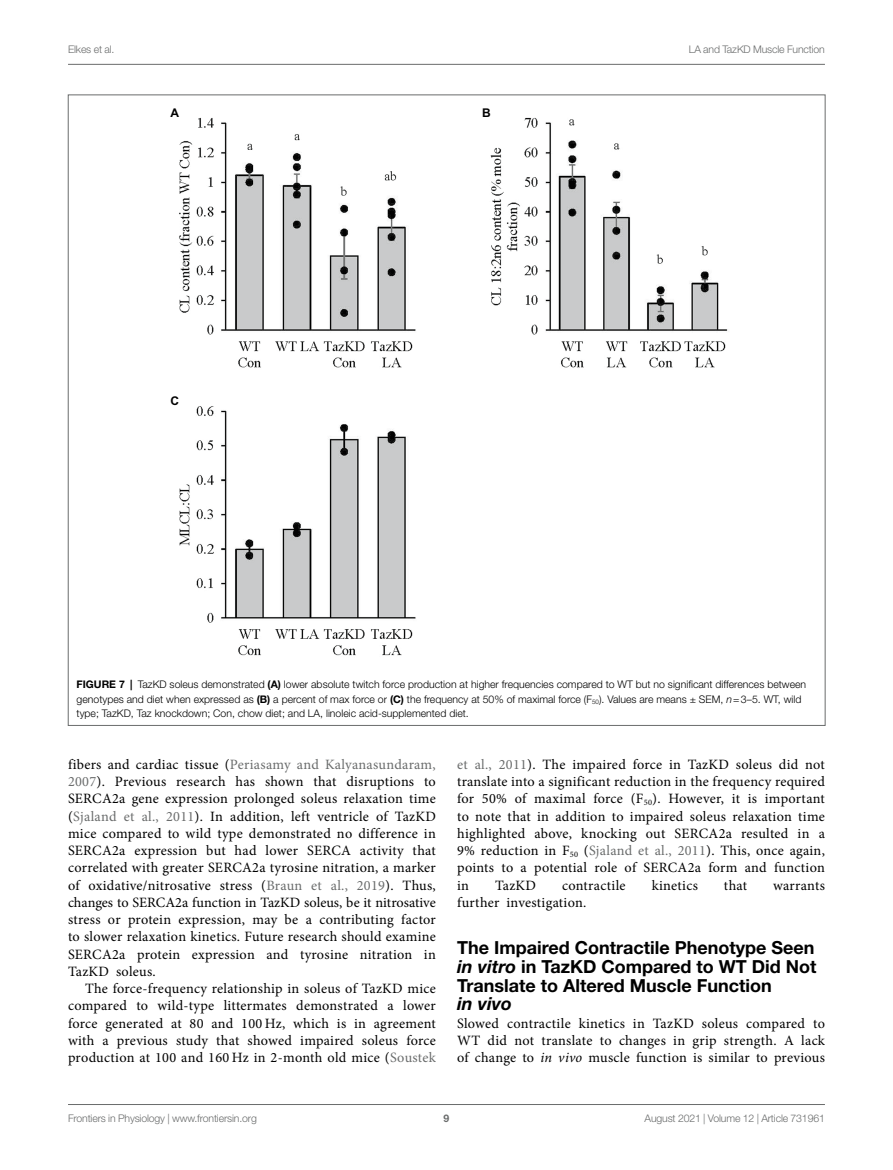
<style>
.page{position:relative;width:893px;height:1170px;background:#fff}
.page>*{position:absolute;margin:0;border:0;box-sizing:border-box;transform-origin:0 0}
.HEAD_2{font:700 18px/18.8px "Helvetica Neue LT Std";color:#000}
.TEXT{font:14.25px/17.2px "Minion Pro";letter-spacing:.02em;color:#000;text-align:justify}
.TEXT_FLUSH{font:14.25px/17.2px "Minion Pro";letter-spacing:.015em;color:#000;text-align:justify}
.t1{font:700 12px "Arial";color:#000}
.FIG_LEG{font:300 10.5px/14.2px "Helvetica Neue LT Std";color:#000}
.t2{font:300 10.5px "Helvetica Neue LT Std";letter-spacing:-.015em;color:#6a6c6c}
.t3{font:700 10.5px "Helvetica Neue LT Std";color:#6a6c6c}
.s1{font-weight:700}
.s2{font-style:italic}
.s3{color:#6a6c6c}
</style>
<div class="page">
<hr style="left:68px;top:64px;width:757px;height:1px;background:#6a6c6c">
<hr style="left:68px;top:1104px;width:757px;height:1px;background:#6a6c6c">
<img style="left:179px;top:117px;width:549px;height:539px">
<p class="t2" style="left:68px;top:42px;width:48px">Elkes et al.</p>
<p class="t2" style="left:689px;top:42px;width:138px">LA and TazKD Muscle Function</p>
<p class="t1" style="left:170px;top:105px;width:10px">A</p>
<p class="t1" style="left:170px;top:393px;width:10px">C</p>
<p class="t1" style="left:482px;top:105px;width:10px">B</p>
<p class="FIG_LEG" style="left:77px;top:677px;width:731px"><span class="s1">FIGURE 7 |</span> TazKD soleus demonstrated <span class="s1">(A)</span> lower absolute twitch force production at higher frequencies compared to WT but no significant differences between genotypes and diet when expressed as <span class="s1">(B)</span> a percent of max force or <span class="s1">(C)</span> the frequency at 50% of maximal force (F<sub>50</sub>). Values are means ± SEM, <span class="s2">n</span>=3–5. WT, wild type; TazKD, Taz knockdown; Con, chow diet; and LA, linoleic acid-supplemented diet.</p>
<p class="TEXT" style="left:68px;top:755px;width:369px">fibers and cardiac tissue (<span class="s3">Periasamy and Kalyanasundaram, 2007</span>). Previous research has shown that disruptions to SERCA2a gene expression prolonged soleus relaxation time (<span class="s3">Sjaland et al., 2011</span>). In addition, left ventricle of TazKD mice compared to wild type demonstrated no difference in SERCA2a expression but had lower SERCA activity that correlated with greater SERCA2a tyrosine nitration, a marker of oxidative/nitrosative stress (<span class="s3">Braun et al., 2019</span>). Thus, changes to SERCA2a function in TazKD soleus, be it nitrosative stress or protein expression, may be a contributing factor to slower relaxation kinetics. Future research should examine SERCA2a protein expression and tyrosine nitration in TazKD soleus.</p>
<p class="TEXT" style="left:68px;top:980px;width:369px;text-indent:17px">The force-frequency relationship in soleus of TazKD mice compared to wild-type littermates demonstrated a lower force generated at 80 and 100 Hz, which is in agreement with a previous study that showed impaired soleus force production at 100 and 160 Hz in 2-month old mice (<span class="s3">Soustek</span></p>
<p class="TEXT" style="left:457px;top:755px;width:369px"><span class="s3">et al., 2011</span>). The impaired force in TazKD soleus did not translate into a significant reduction in the frequency required for 50% of maximal force (F<sub>50</sub>). However, it is important to note that in addition to impaired soleus relaxation time highlighted above, knocking out SERCA2a resulted in a 9% reduction in F<sub>50</sub> (<span class="s3">Sjaland et al., 2011</span>). This, once again, points to a potential role of SERCA2a form and function in</p>
<p class="TEXT" style="left:495px;top:876px;width:42px">TazKD</p>
<p class="TEXT" style="left:562px;top:876px;width:65px">contractile</p>
<p class="TEXT" style="left:652px;top:876px;width:48px">kinetics</p>
<p class="TEXT" style="left:724px;top:876px;width:25px">that</p>
<p class="TEXT" style="left:773px;top:876px;width:53px">warrants</p>
<p class="TEXT" style="left:457px;top:893px;width:131px">further investigation.</p>
<p class="HEAD_2" style="left:457px;top:937px;width:361px">The Impaired Contractile Phenotype Seen <span class="s2">in vitro</span> in TazKD Compared to WT Did Not<br>Translate to Altered Muscle Function<br><span class="s2">in vivo</span></p>
<p class="TEXT_FLUSH" style="left:457px;top:1014px;width:369px">Slowed contractile kinetics in TazKD soleus compared to WT did not translate to changes in grip strength. A lack of change to <span class="s2">in vivo</span> muscle function is similar to previous</p>
<p class="t2" style="left:68px;top:1111px;width:190px">Frontiers in Physiology | www.frontiersin.org</p>
<p class="t3" style="left:444px;top:1111px;width:7px">9</p>
<p class="t2" style="left:645px;top:1111px;width:182px">August 2021 | Volume 12 | Article 731961</p>
</div>
